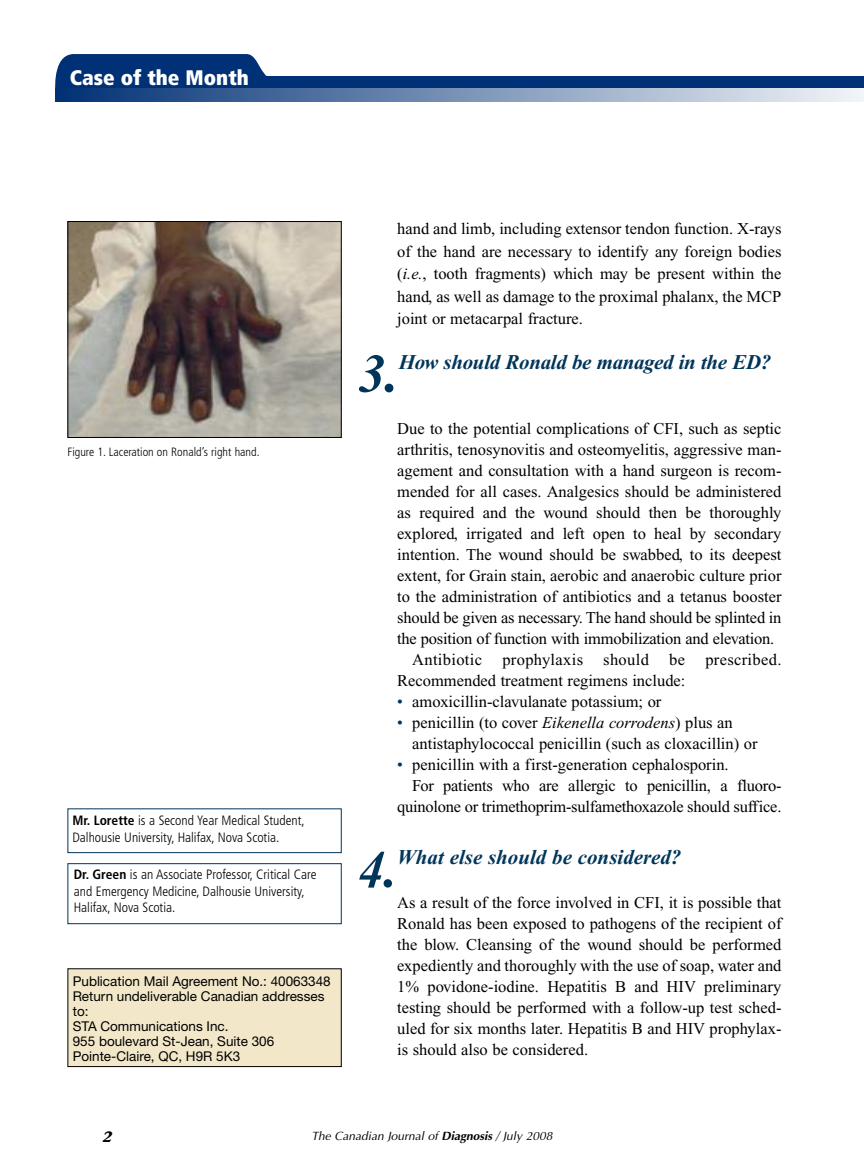
<style>
.page{position:relative;width:864px;height:1175px;background:#fff}
.page>*{position:absolute;margin:0;border:0;box-sizing:border-box;transform-origin:0 0}
.t1{font:italic 700 54.15px "Times New Roman";color:#00355a}
.t2{font:italic 700 52.05px "Times New Roman";color:#00355a}
.t3{font:italic 700 21px "Times New Roman";letter-spacing:-.015em;color:#00355a}
.t4{font:900 condensed 21px "Frutiger";color:#fff}
.t5{font:16.5px/21px "Times New Roman";color:#000;text-align:justify}
.t6{font:16.5px "Times New Roman";letter-spacing:.02em;color:#000}
.t7{font:italic 700 15px "Stone Serif";color:#000}
.t8{font:300 condensed 13.5px/16.5px "Frutiger";color:#000}
.t9{font:13.5px/15px "Helvetica Neue";color:#000}
.t10{font:italic 12px "Optima";color:#000}
.t11{font:300 condensed 12px "Frutiger";color:#000}
.s1{font-weight:700}
.s2{font-style:italic}
.s3{color:#00355a}
</style>
<div class="page">
<svg style="left:55px;top:54px;width:212px;height:35px;background:#103d7e"></svg>
<div style="left:57px;top:76px;width:807px;height:13px;background:#003075"></div>
<svg style="left:55px;top:89px;width:809px;height:12px;background:#7992b6"></svg>
<div style="left:68px;top:808px;width:274px;height:45px;border:1px solid #00355a"></div>
<div style="left:68px;top:863px;width:274px;height:61px;border:1px solid #00355a"></div>
<div style="left:68px;top:968px;width:273px;height:98px;background:#f2e7c9"></div>
<img style="left:70px;top:223px;width:270px;height:213px">
<div style="left:68px;top:221px;width:274px;height:217px;border:1px solid #000"></div>
<p class="t4" style="left:70px;top:69px;width:181px">Case of the Month</p>
<p class="t11" style="left:68px;top:447px;width:194px">Figure 1. Laceration on Ronald’s right hand.</p>
<p class="t8" style="left:72px;top:813px;width:234px"><span class="s1">Mr. Lorette</span> is a Second Year Medical Student,<br>Dalhousie University, Halifax, Nova Scotia.</p>
<p class="t8" style="left:74px;top:867px;width:244px"><span class="s1">Dr. Green</span> is an Associate Professor, Critical Care and Emergency Medicine, Dalhousie University,<br>Halifax, Nova Scotia.</p>
<p class="t9" style="left:73px;top:974px;width:260px">Publication Mail Agreement No.: 40063348<br>Return undeliverable Canadian addresses to:<br>STA Communications Inc.<br>955 boulevard St-Jean, Suite 306<br>Pointe-Claire, QC, H9R 5K3</p>
<p class="t5" style="left:397px;top:219px;width:386px;line-height:22.5px">hand and limb, including extensor tendon function. X-rays of the hand are necessary to identify any foreign bodies (<span class="s2">i.e.</span>, tooth fragments) which may be present within the hand, as well as damage to the proximal phalanx, the MCP joint or metacarpal fracture.</p>
<h1 class="t1" style="left:358px;top:356px;width:42px">3.</h1>
<p class="t3" style="left:399px;top:355px;width:374px">How should Ronald be managed in the ED?</p>
<p class="t5" style="left:397px;top:419px;width:386px">Due to the potential complications of CFI, such as septic</p>
<p class="t5" style="left:397px;top:440px;width:386px">arthritis, tenosynovitis and osteomyelitis, aggressive man-</p>
<p class="t5" style="left:397px;top:461px;width:386px">agement and consultation with a hand surgeon is recom-</p>
<p class="t5" style="left:397px;top:482px;width:386px">mended for all cases. Analgesics should be administered</p>
<p class="t5" style="left:397px;top:503px;width:386px">as required and the wound should then be thoroughly</p>
<p class="t5" style="left:397px;top:524px;width:386px">explored, irrigated and left open to heal by secondary</p>
<p class="t5" style="left:397px;top:545px;width:386px">intention. The wound should be swabbed, to its deepest</p>
<p class="t5" style="left:397px;top:566px;width:386px">extent, for Grain stain, aerobic and anaerobic culture prior</p>
<p class="t5" style="left:397px;top:587px;width:386px">to the administration of antibiotics and a tetanus booster</p>
<p class="t5" style="left:397px;top:608px;width:386px">should be given as necessary. The hand should be splinted in</p>
<p class="t5" style="left:397px;top:629px;width:379px">the position of function with immobilization and elevation.</p>
<p class="t6" style="left:412px;top:653px;width:371px">Antibiotic prophylaxis should be prescribed.</p>
<p class="t5" style="left:397px;top:671px;width:290px">Recommended treatment regimens include:</p>
<p class="t5" style="left:397px;top:692px;width:266px"><span class="s3">•</span> amoxicillin-clavulanate potassium; or</p>
<p class="t5" style="left:412px;top:713px;width:347px;text-indent:-15px"><span class="s3">•</span> penicillin (to cover <span class="s2">Eikenella corrodens</span>) plus an antistaphylococcal penicillin (such as cloxacillin) or</p>
<p class="t5" style="left:397px;top:755px;width:333px"><span class="s3">•</span> penicillin with a first-generation cephalosporin.</p>
<p class="t5" style="left:412px;top:776px;width:371px">For patients who are allergic to penicillin, a fluoro-</p>
<p class="t5" style="left:397px;top:797px;width:386px">quinolone or trimethoprim-sulfamethoxazole should suffice.</p>
<h2 class="t2" style="left:358px;top:852px;width:41px">4.</h2>
<p class="t3" style="left:397px;top:850px;width:286px">What else should be considered?</p>
<p class="t5" style="left:397px;top:893px;width:386px">As a result of the force involved in CFI, it is possible that Ronald has been exposed to pathogens of the recipient of the blow. Cleansing of the wound should be performed expediently and thoroughly with the use of soap, water and 1% povidone-iodine. Hepatitis B and HIV preliminary testing should be performed with a follow-up test sched&shy;uled for six months later. Hepatitis B and HIV prophylax&shy;is should also be considered.</p>
<p class="t7" style="left:103px;top:1131px;width:11px">2</p>
<p class="t10" style="left:312px;top:1129px;width:243px">The Canadian Journal of <span class="s1">Diagnosis</span> / July 2008</p>
</div>
